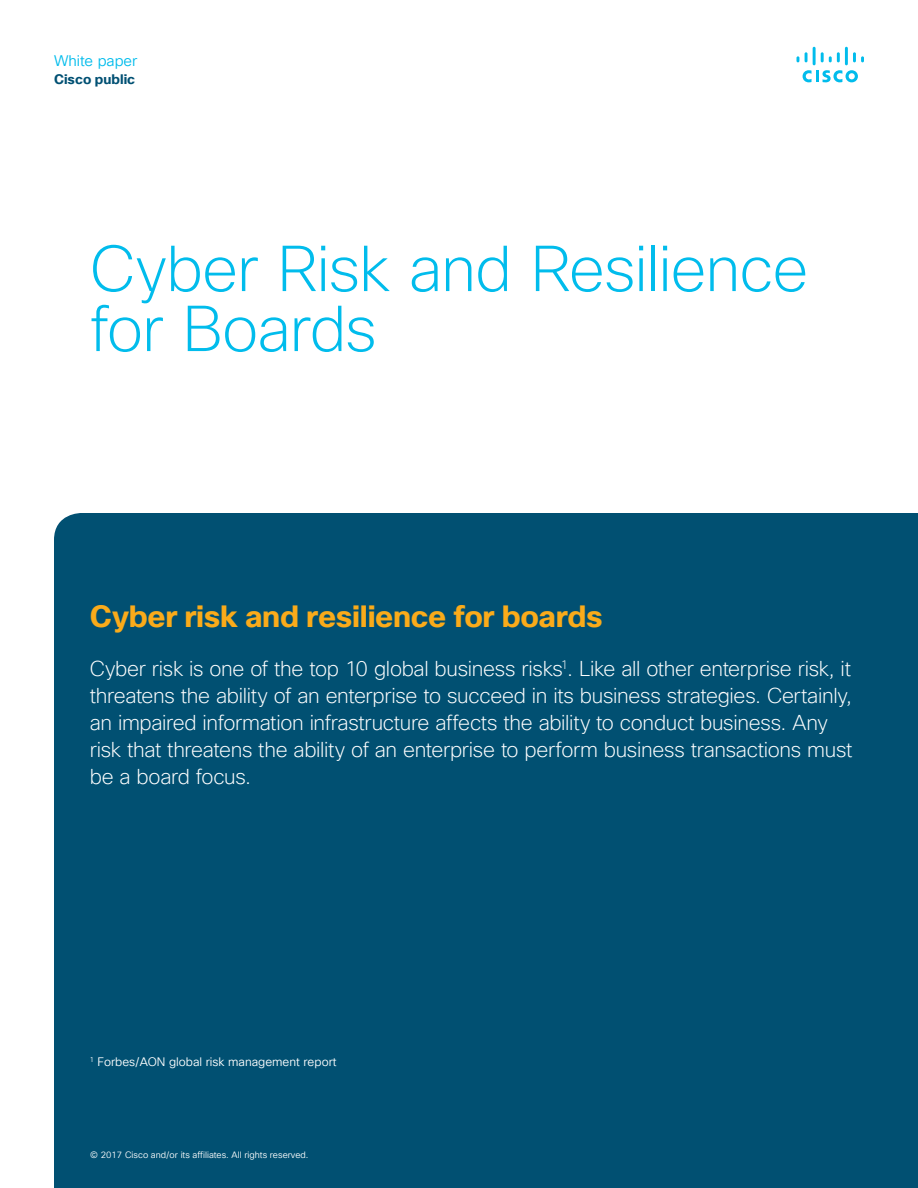
<style>
.page{position:relative;width:918px;height:1188px;background:#fff}
.page>*{position:absolute;margin:0;border:0;box-sizing:border-box;transform-origin:0 0}
.Title_Headline{font:200 63px/60px "Cisco Sans TT";letter-spacing:-.015em;color:#01bcec}
.Intro_Heading{font:700 30px "Cisco Sans TT";letter-spacing:-.01em;color:#faab1a}
.Intro{font:200 21px/27px "Cisco Sans TT";letter-spacing:-.015em;color:#fff}
.t1{font:15px "Cisco Sans TT Light";color:#01bcec}
.t2{font:700 13.5px "Cisco Sans TT";color:#005073}
.t3{font:12px "Cisco Sans TT Light";color:#fff}
.t4{font:9px "Cisco Sans TT Light";color:#fff}
</style>
<div class="page">
<svg style="left:803px;top:70px;width:55px;height:12px"></svg>
<svg style="left:797px;top:56px;width:2px;height:6px"></svg>
<svg style="left:805px;top:52px;width:3px;height:10px"></svg>
<hr style="left:813px;top:47px;width:3px;height:18px;background:#01bcec">
<svg style="left:821px;top:52px;width:19px;height:10px"></svg>
<hr style="left:845px;top:47px;width:3px;height:18px;background:#01bcec">
<svg style="left:853px;top:52px;width:11px;height:10px"></svg>
<div style="left:54px;top:513px;width:864px;height:675px;background:#015072"></div>
<p class="t1" style="left:54px;top:51px;width:85px">White paper</p>
<p class="t2" style="left:54px;top:70px;width:83px">Cisco public</p>
<p class="Title_Headline" style="left:90px;top:241px;width:720px">Cyber Risk and Resilience for Boards</p>
<p class="Intro_Heading" style="left:90px;top:597px;width:515px">Cyber risk and resilience for boards</p>
<p class="Intro" style="left:90px;top:656px;width:764px">Cyber risk is one of the top 10 global business risks<sup>1</sup>. Like all other enterprise risk, it threatens the ability of an enterprise to succeed in its business strategies. Certainly, an impaired information infrastructure affects the ability to conduct business. Any risk that threatens the ability of an enterprise to perform business transactions must be a board focus.</p>
<p class="t3" style="left:90px;top:1054px;width:248px"><sup>1</sup> Forbes/AON global risk management report</p>
<p class="t4" style="left:90px;top:1149px;width:220px">© 2017 Cisco and/or its affiliates. All rights reserved.</p>
</div>
